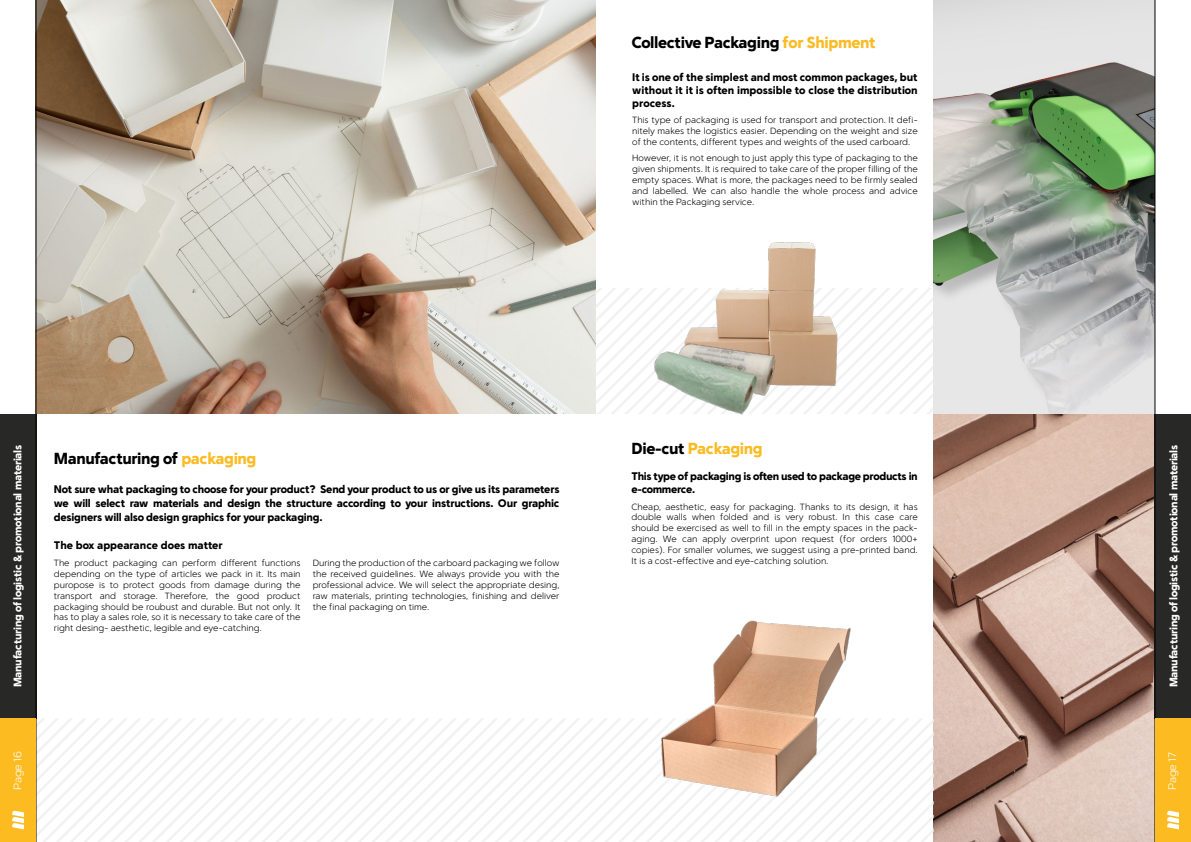
<style>
.page{position:relative;width:1191px;height:842px;background:#fff}
.page>*{position:absolute;margin:0;border:0;box-sizing:border-box;transform-origin:0 0}
.t1{font:900 16px "Simple Sans";letter-spacing:-.025em;color:#000}
.t2{font:900 16px "Simple Sans";letter-spacing:-.025em;color:#fbbb21}
.t3{font:900 11px/13.2px "Simple Sans";letter-spacing:-.02em;color:#000;text-align:justify}
.t4{font:900 11px "Simple Sans";letter-spacing:-.025em;color:#fff}
.t5{font:900 11px "Simple Sans";color:#000}
.t6{font:300 11px "Simple Sans";letter-spacing:-.025em;color:#fff}
.t7{font:300 9px/10.8px "Simple Sans";color:#000;text-align:justify}
.s1{color:#fbbb21}
.s2{color:#000}
</style>
<div class="page">
<img style="left:37px;top:0;width:558px;height:414px">
<svg style="left:595px;top:288px;width:338px;height:126px"></svg>
<img style="left:933px;top:414px;width:221px;height:428px">
<svg style="left:933px;top:0;width:221px;height:414px;background:#b1baaf"></svg>
<svg style="left:37px;top:719px;width:896px;height:123px"></svg>
<img style="left:649px;top:242px;width:215px;height:159px">
<img style="left:613px;top:620px;width:303px;height:189px">
<img style="left:624px;top:300px;width:179px;height:115px">
<div style="left:0;top:414px;width:36px;height:304px;background:#282827"></div>
<div style="left:1154px;top:414px;width:37px;height:304px;background:#282827"></div>
<hr style="left:36px;top:0;width:1px;height:842px;background:#000">
<div style="left:0;top:718px;width:36px;height:124px;background:#fbbb21"></div>
<svg style="left:12px;top:810px;width:12px;height:19px"></svg>
<hr style="left:1154px;top:0;width:1px;height:842px;background:#000">
<div style="left:1155px;top:718px;width:36px;height:124px;background:#fbbb21"></div>
<svg style="left:1167px;top:810px;width:12px;height:19px"></svg>
<h1 class="t1" style="left:631px;top:33px;width:246px">Collective Packaging <span class="s1">for Shipment</span></h1>
<p class="t3" style="left:632px;top:70px;width:287px">It is one of the simplest and most common packages, but without it it is often impossible to close the distribution process.</p>
<p class="t7" style="left:632px;top:115px;width:287px">This type of packaging is used for transport and protection. It defi&shy;nitely makes the logistics easier. Depending on the weight and size of the contents, different types and weights of the used carboard.</p>
<p class="t7" style="left:632px;top:153px;width:287px">However, it is not enough to just apply this type of packaging to the given shipments. It is required to take care of the proper filling of the empty spaces. What is more, the packages need to be firmly sealed and labelled. We can also handle the whole process and advice within the Packaging service.</p>
<h1 class="t2" style="left:631px;top:438px;width:133px"><span class="s2">Die-cut</span> Packaging</h1>
<p class="t4" style="left:11px;top:687px;width:244px;rotate:-90deg">Manufacturing of logistic &amp; promotional materials</p>
<p class="t4" style="left:1167px;top:687px;width:244px;rotate:-90deg">Manufacturing of logistic &amp; promotional materials</p>
<h1 class="t1" style="left:54px;top:448px;width:204px">Manufacturing of <span class="s1">packaging</span></h1>
<p class="t3" style="left:54px;top:482px;width:507px;line-height:14px">Not sure what packaging to choose for your product? Send your product to us or give us its parameters we will select raw materials and design the structure according to your instructions. Our graphic designers will also design graphics for your packaging.</p>
<p class="t5" style="left:54px;top:538px;width:170px">The box appearance does matter</p>
<p class="t7" style="left:313px;top:558px;width:248px">During the production of the carboard packaging we follow the received guidelines. We always provide you with the professional advice. We will select the appropriate desing, raw materials, printing technologies, finishing and deliver the final packaging on time.</p>
<p class="t3" style="left:631px;top:469px;width:288px">This type of packaging is often used to package products in e-commerce.</p>
<p class="t7" style="left:631px;top:501px;width:288px">Cheap, aesthetic, easy for packaging. Thanks to its design, it has double walls when folded and is very robust. In this case care should be exercised as well to fill in the empty spaces in the pack&shy;aging. We can apply overprint upon request (for orders 1000+ copies). For smaller volumes, we suggest using a pre-printed band.<br>It is a cost-effective and eye-catching solution.</p>
<p class="t7" style="left:54px;top:558px;width:248px">The product packaging can perform different functions depending on the type of articles we pack in it. Its main puropose is to protect goods from damage during the transport and storage. Therefore, the good product packaging should be roubust and durable. But not only. It has to play a sales role, so it is necessary to take care of the right desing- aesthetic, legible and eye-catching.</p>
<p class="t6" style="left:11px;top:790px;width:40px;rotate:-90deg">Page 16</p>
<p class="t6" style="left:1165px;top:790px;width:39px;rotate:-90deg">Page 17</p>
</div>
